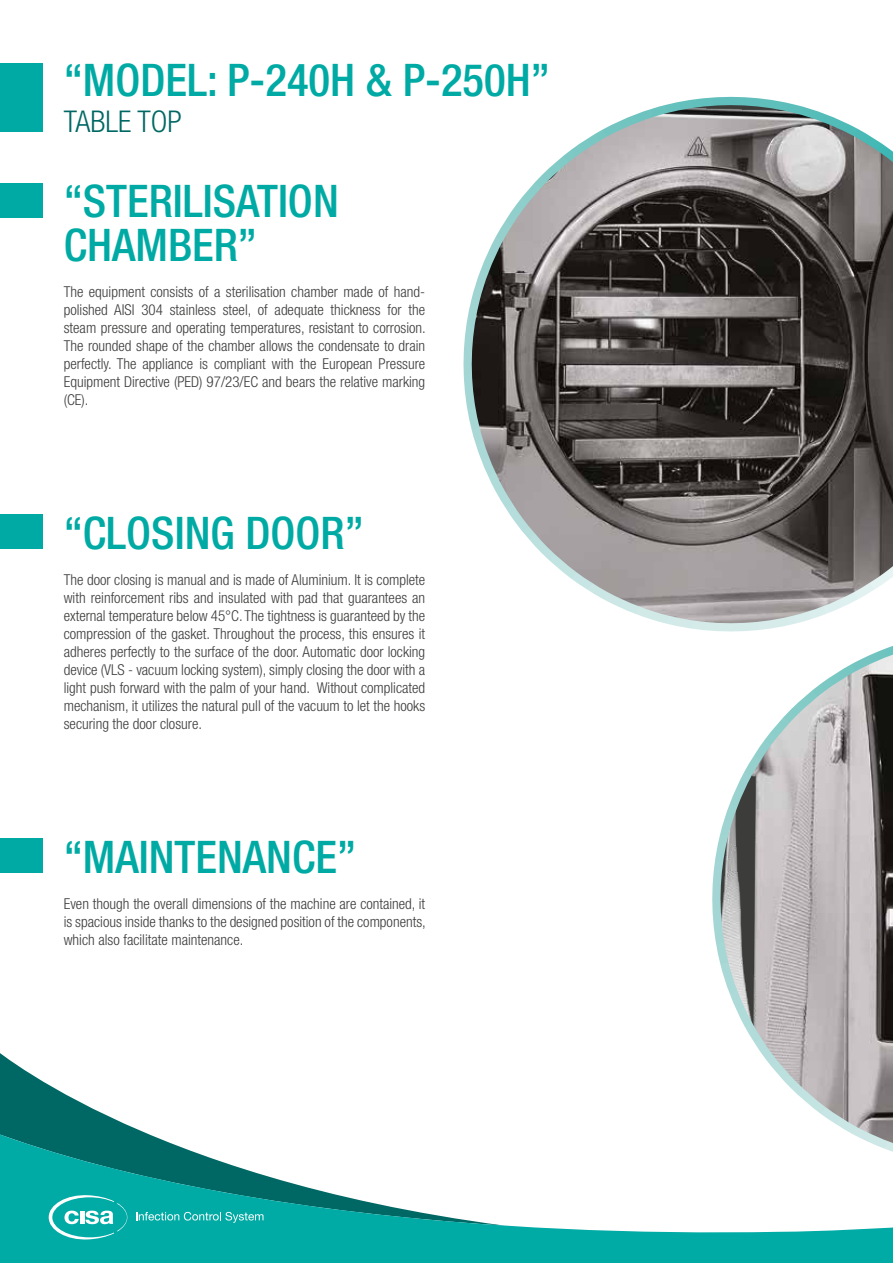
<style>
.page{position:relative;width:893px;height:1263px;background:#fff}
.page>*{position:absolute;margin:0;border:0;box-sizing:border-box;transform-origin:0 0}
.t1{font:500 condensed 45px/43.5px "Helvetica Neue LT Std";color:#00aaa4}
.t2{font:300 condensed 30px "Helvetica Neue LT Std";color:#006864}
.t3{font:300 condensed 15px/18px "Helvetica Neue LT Std";color:#3c3c3b;text-align:justify}
</style>
<div class="page">
<svg style="left:463px;top:97px;width:430px;height:534px"></svg>
<svg style="left:712px;top:646px;width:181px;height:484px"></svg>
<svg style="left:0;top:1053px;width:139px;height:77px"></svg>
<svg style="left:0;top:1130px;width:893px;height:133px"></svg>
<svg style="left:136px;top:1212px;width:127px;height:11px"></svg>
<svg style="left:49px;top:1195px;width:78px;height:44px"></svg>
<div style="left:0;top:64px;width:43px;height:68px;background:#00aaa4"></div>
<div style="left:0;top:183px;width:43px;height:34px;background:#00aaa4"></div>
<div style="left:0;top:514px;width:43px;height:35px;background:#00aaa4"></div>
<div style="left:0;top:839px;width:43px;height:34px;background:#00aaa4"></div>
<h1 class="t1" style="left:64px;top:58px;width:488px">“MODEL: P-240H &amp; P-250H”</h1>
<h2 class="t2" style="left:64px;top:104px;width:120px">TABLE TOP</h2>
<h1 class="t1" style="left:64px;top:179px;width:277px">“STERILISATION<br>CHAMBER”</h1>
<p class="t3" style="left:64px;top:282px;width:363px">The equipment consists of a sterilisation chamber made of hand&shy;polished AISI 304 stainless steel, of adequate thickness for the steam pressure and operating temperatures, resistant to corrosion.<br>The rounded shape of the chamber allows the condensate to drain perfectly. The appliance is compliant with the European Pressure Equipment Directive (PED) 97/23/EC and bears the relative marking (CE).</p>
<h1 class="t1" style="left:64px;top:510px;width:302px">“CLOSING DOOR”</h1>
<p class="t3" style="left:64px;top:570px;width:363px">The door closing is manual and is made of Aluminium. It is complete with reinforcement ribs and insulated with pad that guarantees an external temperature below 45°C. The tightness is guaranteed by the compression of the gasket. Throughout the process, this ensures it adheres perfectly to the surface of the door. Automatic door locking device (VLS - vacuum locking system), simply closing the door with a light push forward with the palm of your hand. Without complicated mechanism, it utilizes the natural pull of the vacuum to let the hooks securing the door closure.</p>
<h1 class="t1" style="left:64px;top:834px;width:294px">“MAINTENANCE”</h1>
<p class="t3" style="left:64px;top:894px;width:363px">Even though the overall dimensions of the machine are contained, it is spacious inside thanks to the designed position of the components, which also facilitate maintenance.</p>
</div>
